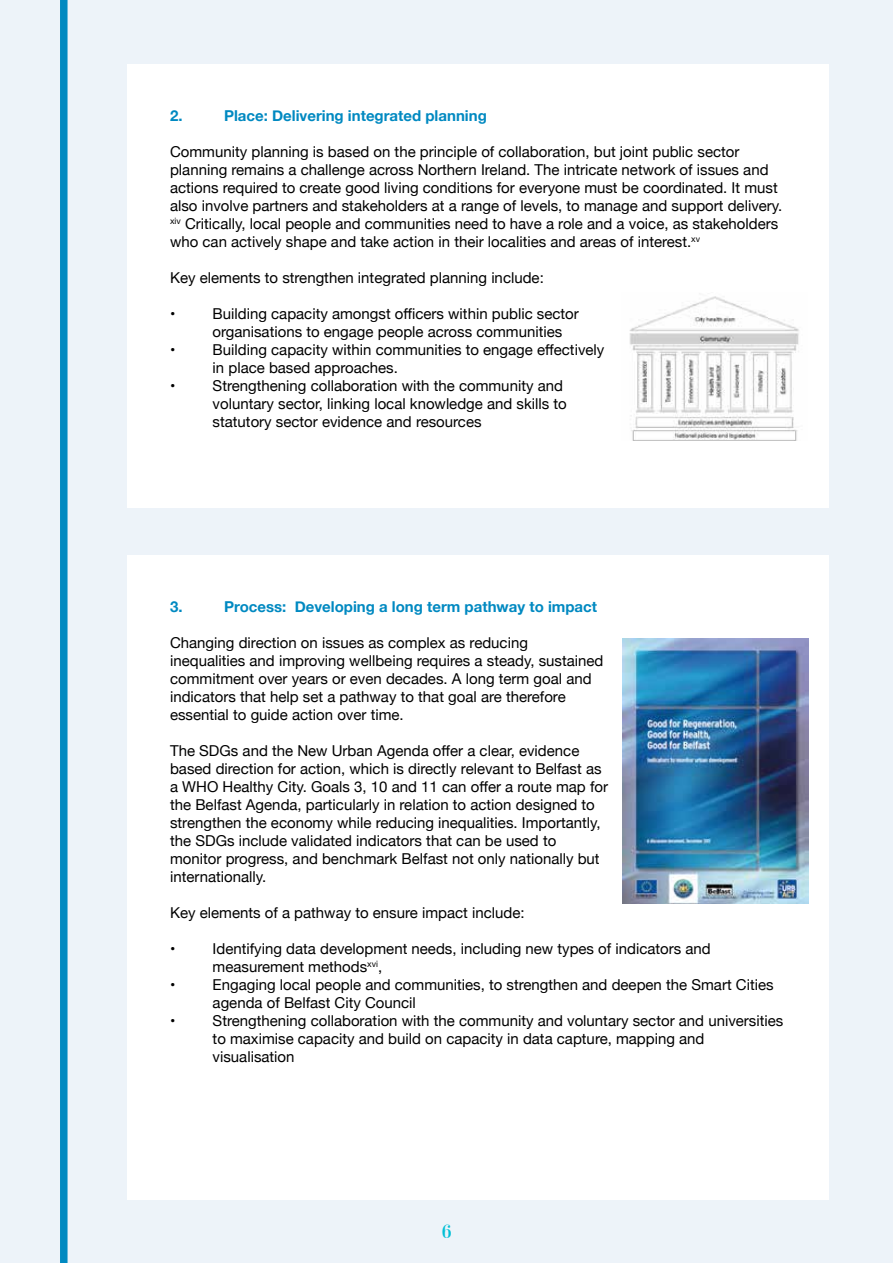
<style>
.page{position:relative;width:893px;height:1263px;background:#edf3f9}
.page>*{position:absolute;margin:0;border:0;box-sizing:border-box;transform-origin:0 0}
.t1{font:21px "Modern";color:#00bfd6}
.t2{font:15px/18px "Helvetica Neue";color:#000}
.t3{font:700 15px "Helvetica Neue";color:#0089c1}
</style>
<div class="page">
<div style="left:60px;top:0;width:8px;height:1263px;background:#0089c1"></div>
<div style="left:128px;top:64px;width:701px;height:443px;background:#fff"></div>
<div style="left:128px;top:555px;width:701px;height:644px;background:#fff"></div>
<img style="left:629px;top:296px;width:170px;height:144px">
<img style="left:623px;top:638px;width:185px;height:265px">
<p class="t3" style="left:170px;top:104px;width:14px">2.</p>
<p class="t3" style="left:224px;top:104px;width:264px">Place: Delivering integrated planning</p>
<p class="t2" style="left:170px;top:143px;width:614px">Community planning is based on the principle of collaboration, but joint public sector planning remains a challenge across Northern Ireland. The intricate network of issues and actions required to create good living conditions for everyone must be coordinated. It must also involve partners and stakeholders at a range of levels, to manage and support delivery. <sup>xiv</sup> Critically, local people and communities need to have a role and a voice, as stakeholders who can actively shape and take action in their localities and areas of interest.<sup>xv</sup></p>
<p class="t2" style="left:170px;top:269px;width:375px">Key elements to strengthen integrated planning include:</p>
<p class="t2" style="left:170px;top:305px;width:7px">•</p>
<p class="t2" style="left:213px;top:305px;width:368px">Building capacity amongst officers within public sector organisations to engage people across communities</p>
<p class="t2" style="left:170px;top:341px;width:7px">•</p>
<p class="t2" style="left:213px;top:341px;width:393px">Building capacity within communities to engage effectively in place based approaches.</p>
<p class="t2" style="left:170px;top:377px;width:7px">•</p>
<p class="t2" style="left:213px;top:377px;width:356px">Strengthening collaboration with the community and voluntary sector, linking local knowledge and skills to statutory sector evidence and resources</p>
<p class="t3" style="left:170px;top:595px;width:14px">3.</p>
<p class="t3" style="left:224px;top:595px;width:375px">Process: Developing a long term pathway to impact</p>
<p class="t2" style="left:170px;top:635px;width:435px">Changing direction on issues as complex as reducing inequalities and improving wellbeing requires a steady, sustained commitment over years or even decades. A long term goal and indicators that help set a pathway to that goal are therefore essential to guide action over time.</p>
<p class="t2" style="left:170px;top:743px;width:439px">The SDGs and the New Urban Agenda offer a clear, evidence based direction for action, which is directly relevant to Belfast as a WHO Healthy City. Goals 3, 10 and 11 can offer a route map for the Belfast Agenda, particularly in relation to action designed to strengthen the economy while reducing inequalities. Importantly, the SDGs include validated indicators that can be used to monitor progress, and benchmark Belfast not only nationally but internationally.</p>
<p class="t2" style="left:170px;top:905px;width:356px">Key elements of a pathway to ensure impact include:</p>
<p class="t2" style="left:170px;top:941px;width:7px">•</p>
<p class="t2" style="left:213px;top:941px;width:500px">Identifying data development needs, including new types of indicators and measurement methods<sup>xvi</sup>,</p>
<p class="t2" style="left:170px;top:977px;width:7px">•</p>
<p class="t2" style="left:213px;top:977px;width:562px">Engaging local people and communities, to strengthen and deepen the Smart Cities agenda of Belfast City Council</p>
<p class="t2" style="left:170px;top:1013px;width:7px">•</p>
<p class="t2" style="left:213px;top:1013px;width:572px">Strengthening collaboration with the community and voluntary sector and universities to maximise capacity and build on capacity in data capture, mapping and visualisation</p>
<h1 class="t1" style="left:442px;top:1221px;width:11px">6</h1>
</div>
